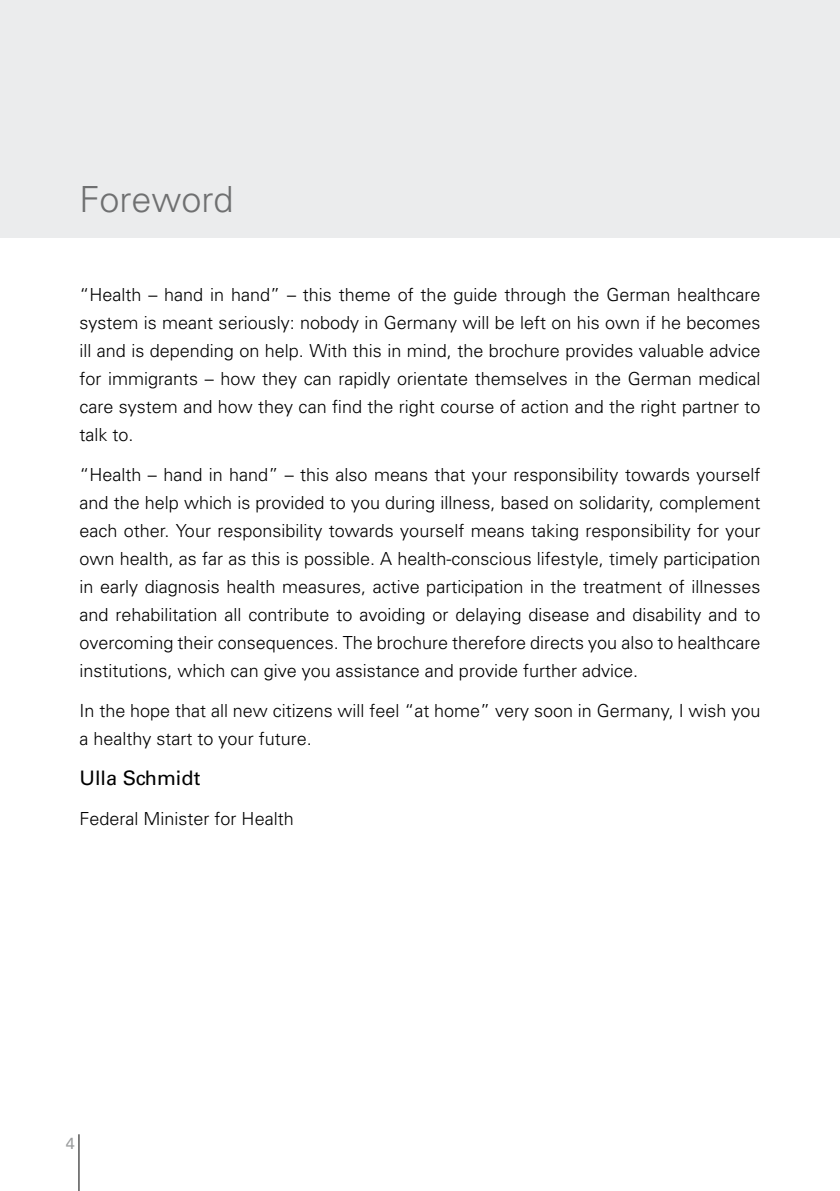
<style>
.page{position:relative;width:840px;height:1191px;background:#fff}
.page>*{position:absolute;margin:0;border:0;box-sizing:border-box;transform-origin:0 0}
.t1{font:300 36px "Univers";color:#6f7071}
.t2{font:20px "Univers LT";color:#000}
.t3{font:300 18px/28px "Univers";color:#000;text-align:justify}
.t4{font:16px "Univers LT";color:#9b9d9e}
</style>
<div class="page">
<div style="left:0;top:0;width:839px;height:237px;background:#ebeced"></div>
<hr style="left:78px;top:1134px;width:1px;height:57px;background:#000">
<h1 class="t1" style="left:79px;top:178px;width:156px">Foreword</h1>
<p class="t3" style="left:79px;top:280px;width:682px">“Health – hand in hand” – this theme of the guide through the German healthcare system is meant seriously: nobody in Germany will be left on his own if he becomes ill and is depending on help. With this in mind, the brochure provides valuable advice for immigrants – how they can rapidly orientate themselves in the German medical care system and how they can find the right course of action and the right partner to talk to.</p>
<p class="t3" style="left:79px;top:460px;width:682px">“Health – hand in hand” – this also means that your responsibility towards yourself and the help which is provided to you during illness, based on solidarity, complement each other. Your responsibility towards yourself means taking responsibility for your own health, as far as this is possible. A health-conscious lifestyle, timely participation in early diagnosis health measures, active participation in the treatment of illnesses and rehabilitation all contribute to avoiding or delaying disease and disability and to overcoming their consequences. The brochure therefore directs you also to healthcare institutions, which can give you assistance and provide further advice.</p>
<p class="t3" style="left:79px;top:696px;width:682px">In the hope that all new citizens will feel “at home” very soon in Germany, I wish you a healthy start to your future.</p>
<p class="t2" style="left:79px;top:766px;width:122px">Ulla Schmidt</p>
<p class="t3" style="left:79px;top:804px;width:216px">Federal Minister for Health</p>
<p class="t4" style="left:66px;top:1134px;width:10px">4</p>
</div>
